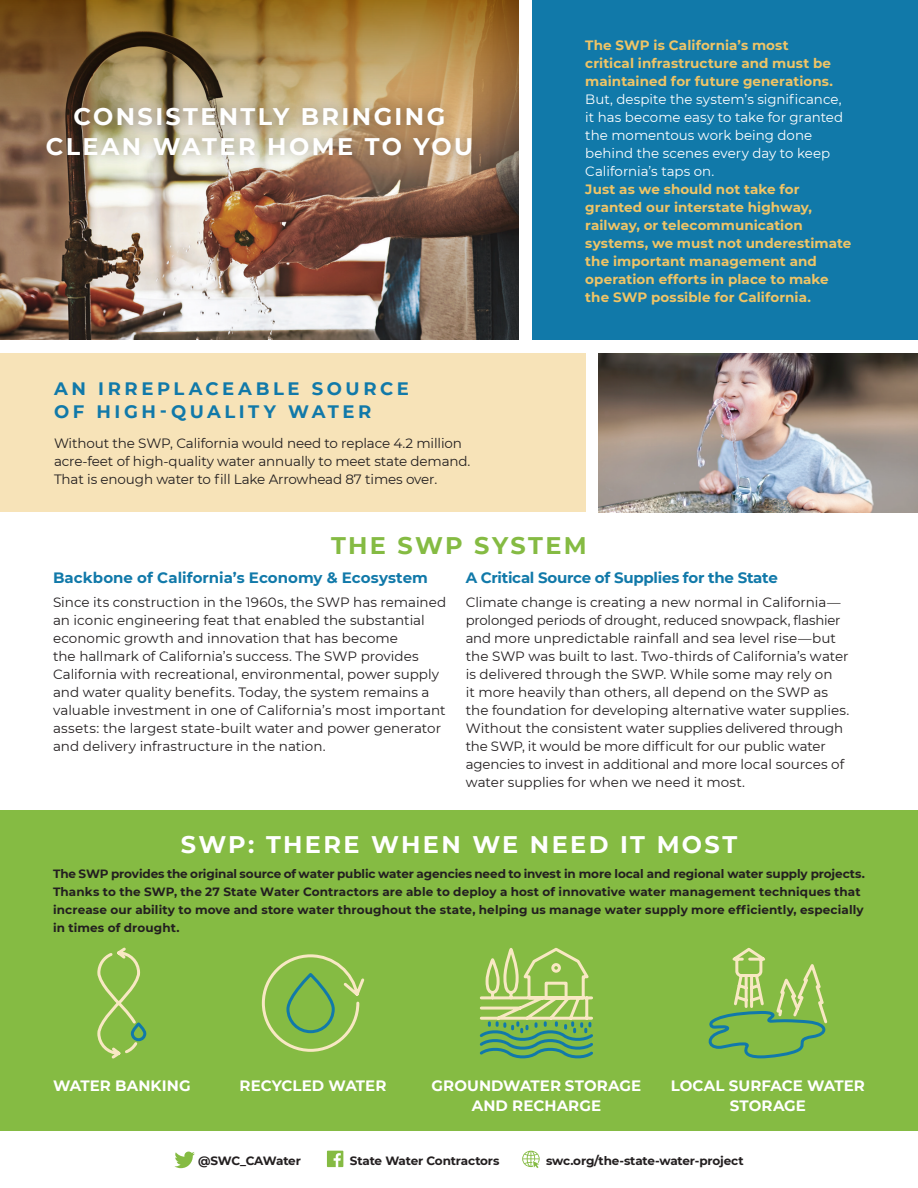
<style>
.page{position:relative;width:918px;height:1188px;background:#fff}
.page>*{position:absolute;margin:0;border:0;box-sizing:border-box;transform-origin:0 0}
.t1{font:700 24px/30px "Montserrat";letter-spacing:.1em;color:#fff;text-align:center}
.t2{font:700 24px "Montserrat";letter-spacing:.095em;color:#85bb43}
.t3{font:700 18px/24px "Montserrat";letter-spacing:.2em;color:#1179a9}
.t4{font:700 15px/19.5px "Montserrat";letter-spacing:.005em;color:#fff;text-align:center}
.t5{font:700 15px "Montserrat";letter-spacing:-.005em;color:#1179a9}
.t6{font:13.5px/18px "Montserrat";letter-spacing:-.005em;color:#231f20}
.t7{font:700 13.5px/18px "Montserrat";letter-spacing:.005em;color:#efc466}
.t8{font:13.5px/18px "Montserrat";color:#fff}
.t9{font:700 12px/18px "Montserrat";letter-spacing:.005em;color:#231f20}
.t10{font:700 12px "Montserrat";letter-spacing:-.025em;color:#231f20}
</style>
<div class="page">
<div style="left:0;top:810px;width:918px;height:321px;background:#85bb43"></div>
<div style="left:0;top:353px;width:585px;height:159px;background:#f7e3b8"></div>
<svg style="left:174px;top:1152px;width:21px;height:16px"></svg>
<svg style="left:327px;top:1151px;width:16px;height:16px"></svg>
<svg style="left:522px;top:1151px;width:18px;height:17px"></svg>
<img style="left:0;top:181px;width:519px;height:159px">
<img style="left:599px;top:353px;width:319px;height:160px">
<div style="left:532px;top:0;width:386px;height:340px;background:#1179a9"></div>
<img style="left:0;top:0;width:519px;height:181px">
<div style="left:35px;top:95px;width:449px;height:72px;background:#231f20;opacity:.4"></div>
<svg style="left:97px;top:947px;width:45px;height:112px"></svg>
<div style="left:131px;top:1022px;width:15px;height:19px;border:3px solid #1179a9;border-radius:6px"></div>
<svg style="left:261px;top:954px;width:104px;height:98px"></svg>
<div style="left:286px;top:973px;width:49px;height:60px;border:3px solid #1179a9;border-radius:23px"></div>
<svg style="left:479px;top:948px;width:114px;height:111px"></svg>
<svg style="left:708px;top:947px;width:120px;height:112px"></svg>
<h1 class="t1" style="left:46px;top:100px;width:429px">CONSISTENTLY BRINGING<br>CLEAN WATER HOME TO YOU</h1>
<h2 class="t3" style="left:54px;top:375px;width:356px">AN IRREPLACEABLE SOURCE<br>OF HIGH-QUALITY WATER</h2>
<p class="t6" style="left:54px;top:434px;width:418px">Without the SWP, California would need to replace 4.2 million acre-feet of high-quality water annually to meet state demand.<br>That is enough water to fill Lake Arrowhead 87 times over.</p>
<p class="t7" style="left:585px;top:36px;width:249px">The SWP is California’s most critical infrastructure and must be maintained for future generations.</p>
<p class="t8" style="left:585px;top:90px;width:259px">But, despite the system’s significance, it has become easy to take for granted the momentous work being done behind the scenes every day to keep<br>California’s taps on.</p>
<p class="t7" style="left:585px;top:180px;width:268px">Just as we should not take for granted our interstate highway, railway, or telecommunication systems, we must not underestimate the important management and operation efforts in place to make the SWP possible for California.</p>
<h1 class="t2" style="left:331px;top:528px;width:257px">THE SWP SYSTEM</h1>
<p class="t5" style="left:53px;top:566px;width:376px">Backbone of California’s Economy &amp; Ecosystem</p>
<p class="t6" style="left:53px;top:593px;width:395px">Since its construction in the 1960s, the SWP has remained an iconic engineering feat that enabled the substantial economic growth and innovation that has become<br>the hallmark of California’s success. The SWP provides California with recreational, environmental, power supply and water quality benefits. Today, the system remains a valuable investment in one of California’s most important assets: the largest state-built water and power generator and delivery infrastructure in the nation.</p>
<p class="t5" style="left:466px;top:566px;width:314px">A Critical Source of Supplies for the State</p>
<p class="t6" style="left:466px;top:593px;width:385px">Climate change is creating a new normal in California— prolonged periods of drought, reduced snowpack, flashier and more unpredictable rainfall and sea level rise—but the SWP was built to last. Two-thirds of California’s water is delivered through the SWP. While some may rely on<br>it more heavily than others, all depend on the SWP as the foundation for developing alternative water supplies.<br>Without the consistent water supplies delivered through the SWP, it would be more difficult for our public water agencies to invest in additional and more local sources of water supplies for when we need it most.</p>
<h1 class="t1" style="left:181px;top:829px;width:558px">SWP: THERE WHEN WE NEED IT MOST</h1>
<p class="t9" style="left:53px;top:865px;width:813px">The SWP provides the original source of water public water agencies need to invest in more local and regional water supply projects.<br>Thanks to the SWP, the 27 State Water Contractors are able to deploy a host of innovative water management techniques that increase our ability to move and store water throughout the state, helping us manage water supply more efficiently, especially in times of drought.</p>
<p class="t4" style="left:53px;top:1075px;width:139px">WATER BANKING</p>
<p class="t4" style="left:240px;top:1075px;width:148px">RECYCLED WATER</p>
<p class="t4" style="left:432px;top:1075px;width:211px">GROUNDWATER STORAGE<br>AND RECHARGE</p>
<p class="t4" style="left:671px;top:1075px;width:196px">LOCAL SURFACE WATER<br>STORAGE</p>
<p class="t10" style="left:198px;top:1152px;width:104px">@SWC_CAWater</p>
<p class="t9" style="left:350px;top:1151px;width:151px">State Water Contractors</p>
<p class="t9" style="left:546px;top:1151px;width:199px">swc.org/the-state-water-project</p>
</div>
